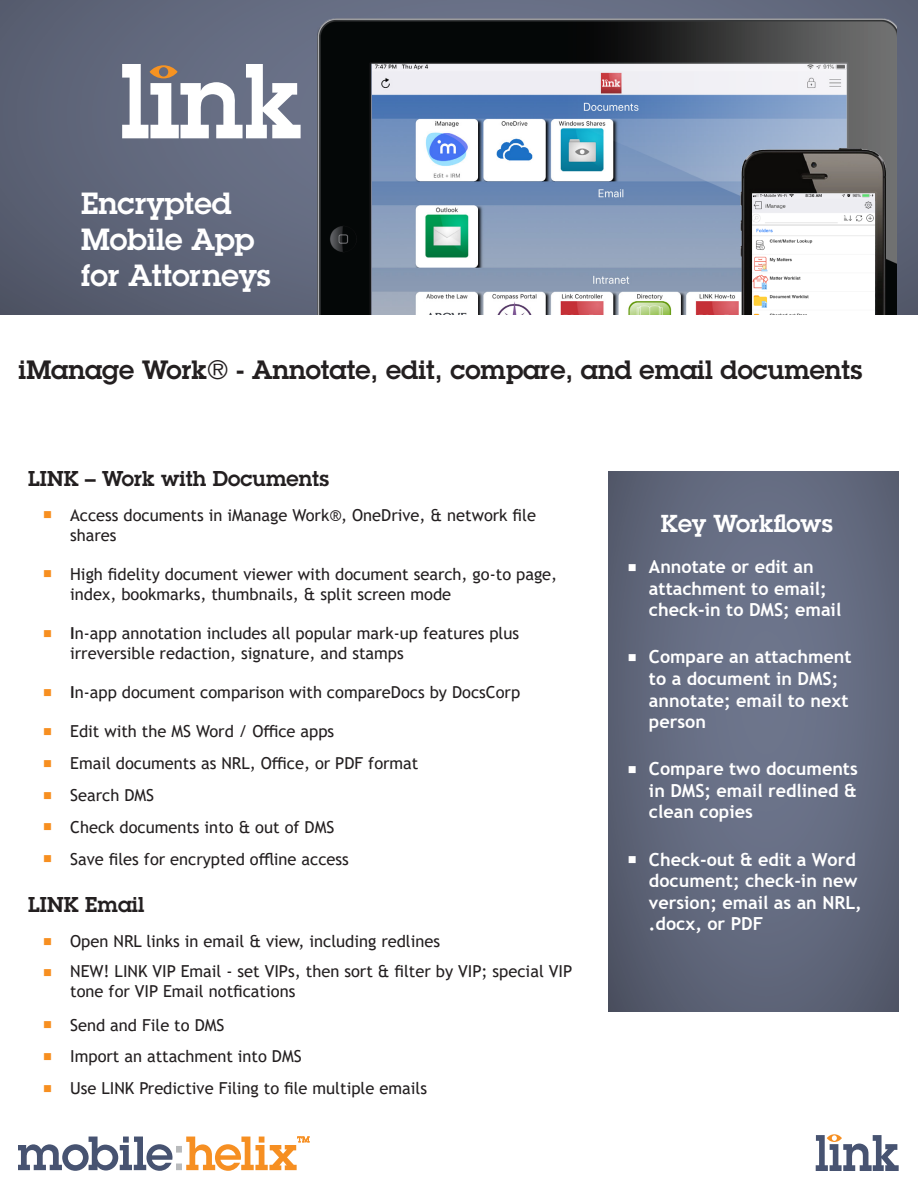
<style>
.page{position:relative;width:918px;height:1188px;background:#fff}
.page>*{position:absolute;margin:0;border:0;box-sizing:border-box;transform-origin:0 0}
.t1{font:600 30px/36px "Lubalin Graph Std";color:#fff}
.t2{font:600 25.95px "Lubalin Graph Std";color:#231f20}
.t3{font:600 24px "Lubalin Graph Std";color:#fff}
.t4{font:600 21px "Lubalin Graph Std";color:#231f20}
.t5{font:700 18px/21.6px "Trebuchet MS";color:#fff}
.t6{font:16.5px/19.8px "Trebuchet MS";color:#231f20}
.s1{color:#f78f20}
.s2{font-weight:700}
</style>
<div class="page">
<img style="left:0;top:0;width:918px;height:315px">
<img style="left:318px;top:18px;width:579px;height:297px">
<img style="left:740px;top:148px;width:145px;height:167px">
<svg style="left:816px;top:1135px;width:83px;height:36px"></svg>
<img style="left:609px;top:472px;width:289px;height:539px">
<svg style="left:18px;top:1137px;width:292px;height:34px"></svg>
<svg style="left:122px;top:64px;width:179px;height:74px"></svg>
<p class="t1" style="left:81px;top:185px;width:191px">Encrypted<br>Mobile App for Attorneys</p>
<p class="t2" style="left:19px;top:352px;width:845px">iManage Work® - Annotate, edit, compare, and email documents</p>
<p class="t4" style="left:28px;top:465px;width:302px">LINK – Work with Documents</p>
<p class="t6" style="left:70px;top:505px;width:467px;text-indent:-27px"><span class="s1">■</span> Access documents in iManage Work®, OneDrive, &amp; network file shares</p>
<p class="t6" style="left:70px;top:564px;width:489px;text-indent:-27px"><span class="s1">■</span> High fidelity document viewer with document search, go-to page, index, bookmarks, thumbnails, &amp; split screen mode</p>
<p class="t6" style="left:70px;top:623px;width:451px;text-indent:-27px"><span class="s1">■</span> <span class="s2">I</span>n-app annotation includes all popular mark-up features plus irreversible redaction, signature, and stamps</p>
<p class="t6" style="left:43px;top:682px;width:479px"><span class="s1">■</span> <span class="s2">I</span>n-app document comparison with compareDocs by DocsCorp</p>
<p class="t6" style="left:43px;top:722px;width:293px"><span class="s1">■</span> Edit with the MS Word / Office apps</p>
<p class="t6" style="left:43px;top:753px;width:377px"><span class="s1">■</span> Email documents as NRL, Office, or PDF format</p>
<p class="t6" style="left:43px;top:785px;width:112px"><span class="s1">■</span> Search DMS</p>
<p class="t6" style="left:43px;top:817px;width:293px"><span class="s1">■</span> Check documents into &amp; out of DMS</p>
<p class="t6" style="left:43px;top:849px;width:307px"><span class="s1">■</span> Save files for encrypted offline access</p>
<p class="t4" style="left:28px;top:891px;width:118px">LINK Email</p>
<p class="t6" style="left:43px;top:931px;width:399px"><span class="s1">■</span> Open NRL links in email &amp; view, including redlines</p>
<p class="t6" style="left:70px;top:962px;width:504px;text-indent:-27px"><span class="s1">■</span> NEW! LINK VIP Email - set VIPs, then sort &amp; filter by VIP; special VIP tone for VIP Email notfications</p>
<p class="t6" style="left:43px;top:1015px;width:183px"><span class="s1">■</span> Send and File to DMS</p>
<p class="t6" style="left:43px;top:1047px;width:260px"><span class="s1">■</span> Import an attachment into DMS</p>
<p class="t6" style="left:43px;top:1078px;width:385px"><span class="s1">■</span> Use LINK Predictive Filing to file multiple emails</p>
<p class="t3" style="left:661px;top:507px;width:173px">Key Workflows</p>
<p class="t5" style="left:649px;top:556px;width:194px;text-indent:-21px">■ Annotate or edit an attachment to email; check-in to DMS; email</p>
<p class="t5" style="left:649px;top:646px;width:204px;text-indent:-21px">■ Compare an attachment to a document in DMS; annotate; email to next person</p>
<p class="t5" style="left:649px;top:758px;width:210px;text-align:justify;text-indent:-21px">■ Compare two documents in DMS; email redlined &amp; clean copies</p>
<p class="t5" style="left:649px;top:848px;width:214px;text-indent:-21px">■ Check-out &amp; edit a Word document; check-in new version; email as an NRL, .docx, or PDF</p>
</div>
